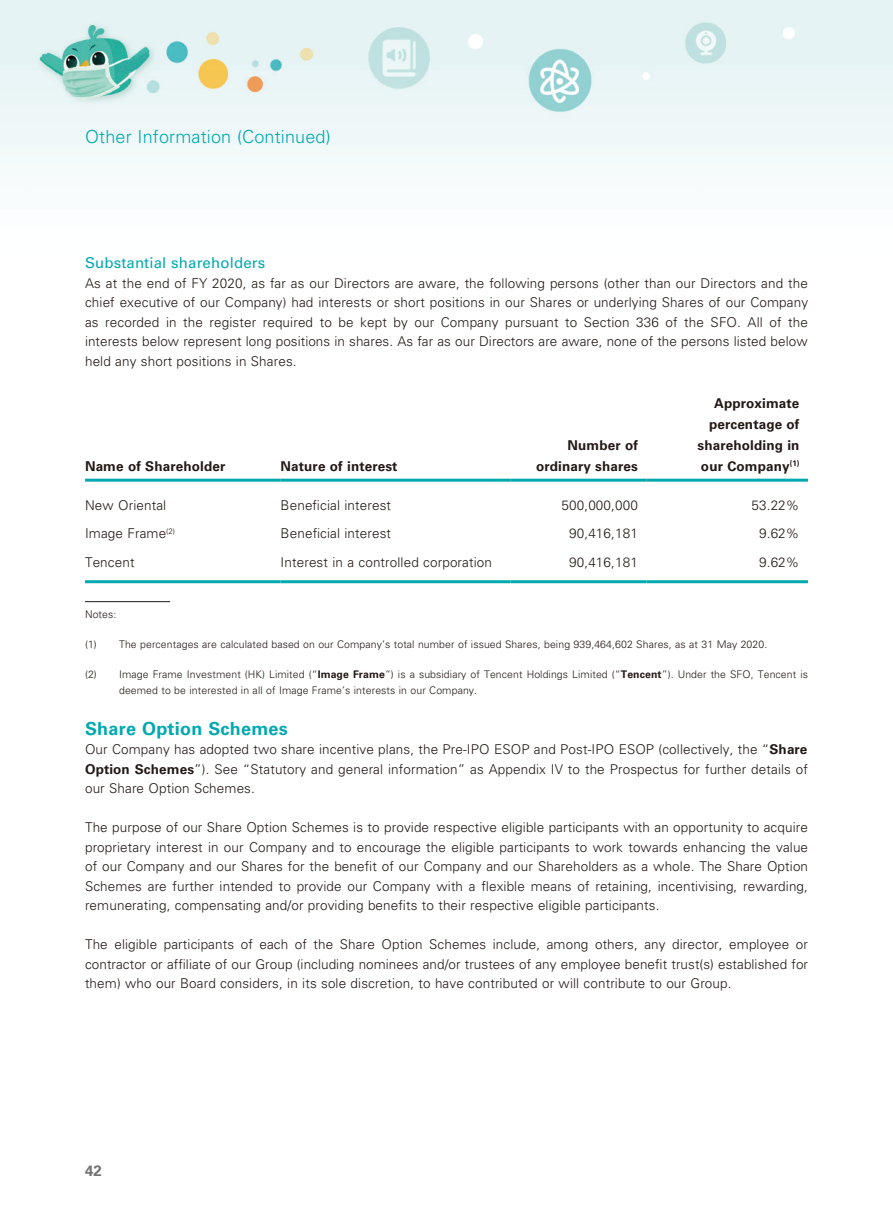
<style>
.page{position:relative;width:893px;height:1212px;background:#fff}
.page>*{position:absolute;margin:0;border:0;box-sizing:border-box;transform-origin:0 0}
.t1{font:300 18px "Univers";letter-spacing:.01em;color:#00a9b0}
.t2{font:700 18px "Univers";letter-spacing:.015em;color:#00a9b0}
.t3{font:15px "Univers";letter-spacing:.01em;color:#00a9b0}
.t4{font:700 15px "Univers";color:#727272}
.t5{font:300 13.5px/19.5px "Univers";letter-spacing:.01em;color:#231916;text-align:justify}
.t6{font:700 13.5px/21px "Univers";letter-spacing:.01em;color:#231916;text-align:right}
.t7{font:300 10.5px/16.5px "Univers";letter-spacing:.01em;color:#231916}
.s1{font-weight:700}
</style>
<div class="page">
<img style="left:0;top:0;width:892px;height:163px">
<hr style="left:85px;top:601px;width:85px;height:1px;background:#231916">
<hr style="left:85px;top:479px;width:196px;height:3px;background:#00a9b0">
<hr style="left:281px;top:479px;width:229px;height:3px;background:#00a9b0">
<hr style="left:510px;top:479px;width:136px;height:3px;background:#00a9b0">
<hr style="left:646px;top:479px;width:162px;height:3px;background:#00a9b0">
<hr style="left:85px;top:580px;width:196px;height:3px;background:#00a9b0">
<hr style="left:281px;top:580px;width:229px;height:3px;background:#00a9b0">
<hr style="left:510px;top:580px;width:136px;height:3px;background:#00a9b0">
<hr style="left:646px;top:580px;width:162px;height:3px;background:#00a9b0">
<h1 class="t1" style="left:85px;top:126px;width:247px">Other Information (Continued)</h1>
<p class="t3" style="left:85px;top:254px;width:182px">Substantial shareholders</p>
<p class="t5" style="left:85px;top:273px;width:724px">As at the end of FY 2020, as far as our Directors are aware, the following persons (other than our Directors and the chief executive of our Company) had interests or short positions in our Shares or underlying Shares of our Company as recorded in the register required to be kept by our Company pursuant to Section 336 of the SFO. All of the interests below represent long positions in shares. As far as our Directors are aware, none of the persons listed below held any short positions in Shares.</p>
<p class="t6" style="left:85px;top:455px;width:142px">Name of Shareholder</p>
<p class="t6" style="left:281px;top:455px;width:118px">Nature of interest</p>
<p class="t6" style="left:536px;top:434px;width:103px">Number of ordinary shares</p>
<p class="t6" style="left:698px;top:392px;width:103px">Approximate percentage of shareholding in our Company<sup>(1)</sup></p>
<p class="t5" style="left:85px;top:495px;width:83px">New Oriental</p>
<p class="t5" style="left:281px;top:495px;width:112px">Beneficial interest</p>
<p class="t5" style="left:562px;top:495px;width:78px">500,000,000</p>
<p class="t5" style="left:751px;top:495px;width:49px">53.22%</p>
<p class="t5" style="left:85px;top:524px;width:92px">Image Frame<sup>(2)</sup></p>
<p class="t5" style="left:281px;top:524px;width:112px">Beneficial interest</p>
<p class="t5" style="left:569px;top:524px;width:70px">90,416,181</p>
<p class="t5" style="left:759px;top:524px;width:42px">9.62%</p>
<p class="t5" style="left:85px;top:552px;width:51px">Tencent</p>
<p class="t5" style="left:281px;top:552px;width:213px">Interest in a controlled corporation</p>
<p class="t5" style="left:569px;top:552px;width:70px">90,416,181</p>
<p class="t5" style="left:759px;top:552px;width:42px">9.62%</p>
<p class="t7" style="left:85px;top:606px;width:33px">Notes:</p>
<p class="t7" style="left:85px;top:636px;width:684px">(1) The percentages are calculated based on our Company’s total number of issued Shares, being 939,464,602 Shares, as at 31 May 2020.</p>
<p class="t7" style="left:119px;top:666px;width:690px;text-indent:-34px">(2) Image Frame Investment (HK) Limited (“<span class="s1">Image Frame</span>”) is a subsidiary of Tencent Holdings Limited (“<span class="s1">Tencent</span>”). Under the SFO, Tencent is deemed to be interested in all of Image Frame’s interests in our Company.</p>
<h1 class="t2" style="left:85px;top:718px;width:204px">Share Option Schemes</h1>
<p class="t5" style="left:85px;top:739px;width:724px">Our Company has adopted two share incentive plans, the Pre-IPO ESOP and Post-IPO ESOP (collectively, the “<span class="s1">Share Option Schemes</span>”). See “Statutory and general information” as Appendix IV to the Prospectus for further details of our Share Option Schemes.</p>
<p class="t5" style="left:85px;top:817px;width:725px">The purpose of our Share Option Schemes is to provide respective eligible participants with an opportunity to acquire proprietary interest in our Company and to encourage the eligible participants to work towards enhancing the value of our Company and our Shares for the benefit of our Company and our Shareholders as a whole. The Share Option Schemes are further intended to provide our Company with a flexible means of retaining, incentivising, rewarding, remunerating, compensating and/or providing benefits to their respective eligible participants.</p>
<p class="t5" style="left:85px;top:934px;width:724px">The eligible participants of each of the Share Option Schemes include, among others, any director, employee or contractor or affiliate of our Group (including nominees and/or trustees of any employee benefit trust(s) established for them) who our Board considers, in its sole discretion, to have contributed or will contribute to our Group.</p>
<p class="t4" style="left:85px;top:1162px;width:18px">42</p>
</div>
